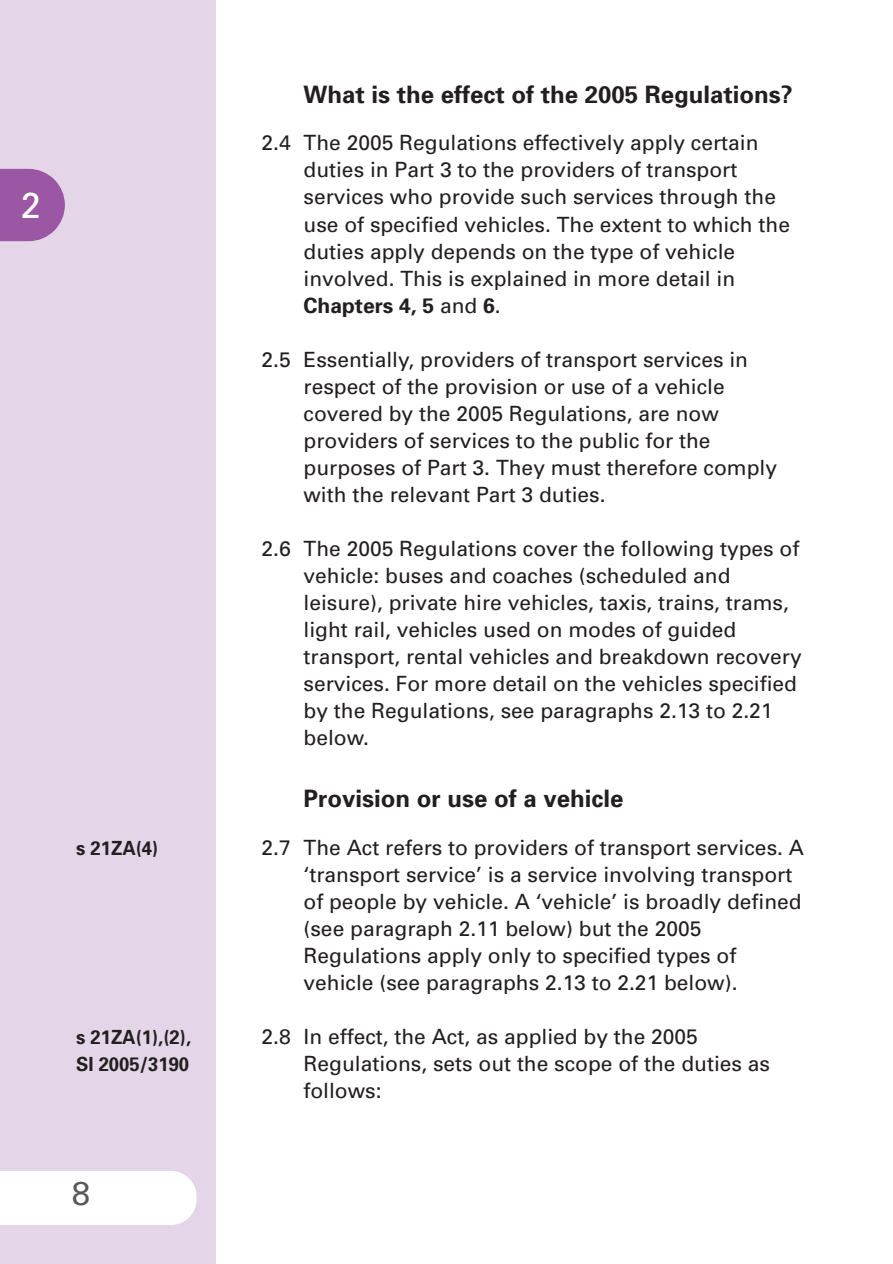
<style>
.page{position:relative;width:893px;height:1264px;background:#fff}
.page>*{position:absolute;margin:0;border:0;box-sizing:border-box;transform-origin:0 0}
.t1{font:36px "Univers";color:#fff}
.t2{font:33px "Univers";color:#57585a}
.t3{font:700 24px "Univers";color:#231f20}
.t4{font:21px/27px "Univers";color:#231f20}
.t5{font:700 19.5px/27px "Univers";color:#231f20;scale:.95 1}
.s1{font-weight:700}
</style>
<div class="page">
<div style="left:0;top:0;width:216px;height:1263px;background:#e4d6e8"></div>
<h1 class="t1" style="left:21px;top:192px;width:22px">2</h1>
<p class="t5" style="left:76px;top:835px;width:88px">s 21ZA(4)</p>
<p class="t5" style="left:76px;top:1024px;width:123px">s 21ZA(1),(2),<br>SI 2005/3190</p>
<h2 class="t2" style="left:72px;top:1181px;width:20px">8</h2>
<p class="t3" style="left:303px;top:86px;width:491px">What is the effect of the 2005 Regulations?</p>
<p class="t4" style="left:303px;top:131px;width:488px;text-indent:-42px">2.4 The 2005 Regulations effectively apply certain duties in Part 3 to the providers of transport services who provide such services through the use of specified vehicles. The extent to which the duties apply depends on the type of vehicle involved. This is explained in more detail in <span class="s1">Chapters 4, 5</span> and <span class="s1">6</span>.</p>
<p class="t4" style="left:303px;top:347px;width:475px;text-indent:-42px">2.5 Essentially, providers of transport services in respect of the provision or use of a vehicle covered by the 2005 Regulations, are now providers of services to the public for the purposes of Part 3. They must therefore comply with the relevant Part 3 duties.</p>
<p class="t4" style="left:303px;top:536px;width:500px;text-indent:-42px">2.6 The 2005 Regulations cover the following types of vehicle: buses and coaches (scheduled and leisure), private hire vehicles, taxis, trains, trams, light rail, vehicles used on modes of guided transport, rental vehicles and breakdown recovery services. For more detail on the vehicles specified by the Regulations, see paragraphs 2.13 to 2.21 below.</p>
<p class="t3" style="left:303px;top:790px;width:322px">Provision or use of a vehicle</p>
<p class="t4" style="left:303px;top:835px;width:502px;text-indent:-42px">2.7 The Act refers to providers of transport services. A ‘transport service’ is a service involving transport of people by vehicle. A ‘vehicle’ is broadly defined (see paragraph 2.11 below) but the 2005<br>Regulations apply only to specified types of vehicle (see paragraphs 2.13 to 2.21 below).</p>
<p class="t4" style="left:303px;top:1024px;width:468px;text-indent:-42px">2.8 In effect, the Act, as applied by the 2005<br>Regulations, sets out the scope of the duties as follows:</p>
</div>
